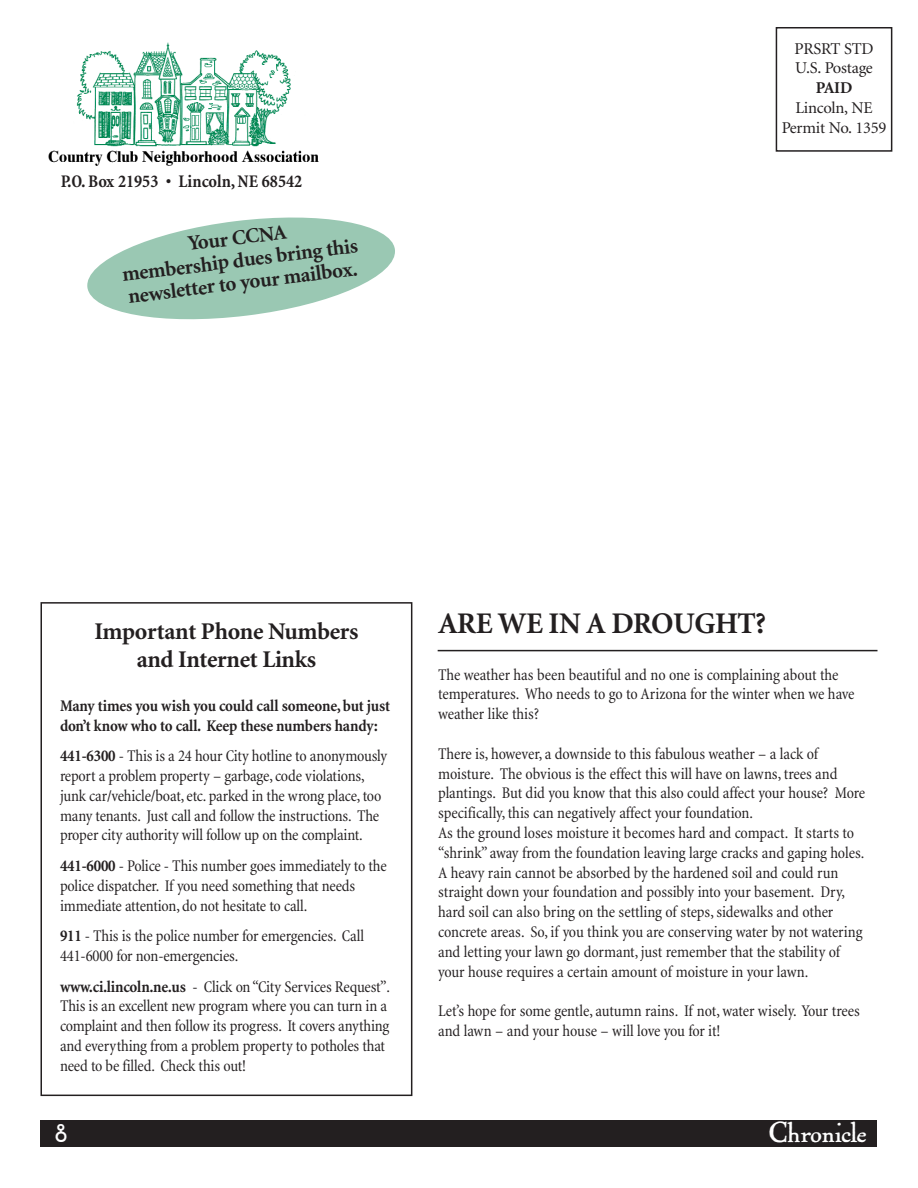
<style>
.page{position:relative;width:918px;height:1188px;background:#fff}
.page>*{position:absolute;margin:0;border:0;box-sizing:border-box;transform-origin:0 0}
.t1{font:700 30px "Minion";letter-spacing:-.015em;color:#231f20}
.t2{font:27px "Rosabel Antique";letter-spacing:-.01em;color:#fff}
.t3{font:27px "Willow Plain";color:#fff}
.t4{font:700 24px/28.8px "Minion";letter-spacing:-.015em;color:#231f20;text-align:center}
.t5{font:700 21px/22.5px "Minion";color:#231f20;text-align:center}
.t6{font:700 condensed 18px "Minion";color:#231f20}
.t7{font:condensed 16.5px/19.8px "Minion";letter-spacing:-.01em;color:#231f20}
.t8{font:700 condensed 16.5px/19.8px "Minion";letter-spacing:-.01em;color:#231f20}
.t9{font:16.5px/19.8px "Minion";letter-spacing:-.015em;color:#231f20}
.t10{font:700 16.5px "Minion";color:#231f20}
.s1{font-weight:700}
</style>
<div class="page">
<div style="left:40px;top:1120px;width:838px;height:28px;background:#231f20"></div>
<img style="left:48px;top:150px;width:270px;height:16px">
<div style="left:776px;top:27px;width:116px;height:125px;border:2px solid #231f20"></div>
<svg style="left:87px;top:217px;width:308px;height:103px"></svg>
<div style="left:40px;top:602px;width:372px;height:494px;border:2px solid #231f20"></div>
<hr style="left:438px;top:650px;width:440px;height:1px;background:#231f20">
<svg style="left:76px;top:42px;width:215px;height:105px"></svg>
<p class="t6" style="left:61px;top:174px;width:243px">P.O. Box 21953 • Lincoln, NE 68542</p>
<p class="t5" style="left:118px;top:243px;width:239px;rotate:-7deg">Your CCNA<br>membership dues bring this newsletter to your mailbox.</p>
<p class="t9" style="left:795px;top:40px;width:81px">PRSRT STD<br>U.S. Postage</p>
<p class="t10" style="left:816px;top:82px;width:38px">PAID</p>
<p class="t9" style="left:782px;top:99px;width:106px;text-align:center">Lincoln, NE<br>Permit No. 1359</p>
<h3 class="t4" style="left:95px;top:619px;width:265px">Important Phone Numbers and Internet Links</h3>
<p class="t8" style="left:60px;top:697px;width:332px">Many times you wish you could call someone, but just don’t know who to call. Keep these numbers handy:</p>
<p class="t7" style="left:60px;top:747px;width:329px"><span class="s1">441-6300</span> - This is a 24 hour City hotline to anonymously report a problem property – garbage, code violations, junk car/vehicle/boat, etc. parked in the wrong place, too many tenants. Just call and follow the instructions. The proper city authority will follow up on the complaint.</p>
<p class="t7" style="left:60px;top:857px;width:328px"><span class="s1">441-6000</span> - Police - This number goes immediately to the police dispatcher. If you need something that needs immediate attention, do not hesitate to call.</p>
<p class="t7" style="left:60px;top:927px;width:306px"><span class="s1">911</span> - This is the police number for emergencies. Call<br>441-6000 for non-emergencies.</p>
<p class="t7" style="left:60px;top:978px;width:332px"><span class="s1">www.ci.lincoln.ne.us</span> - Click on “City Services Request”.<br>This is an excellent new program where you can turn in a complaint and then follow its progress. It covers anything and everything from a problem property to potholes that need to be filled. Check this out!</p>
<h1 class="t1" style="left:438px;top:612px;width:329px">ARE WE IN A DROUGHT?</h1>
<p class="t7" style="left:438px;top:666px;width:418px">The weather has been beautiful and no one is complaining about the temperatures. Who needs to go to Arizona for the winter when we have weather like this?</p>
<p class="t7" style="left:438px;top:745px;width:429px">There is, however, a downside to this fabulous weather – a lack of moisture. The obvious is the effect this will have on lawns, trees and plantings. But did you know that this also could affect your house? More specifically, this can negatively affect your foundation.<br>As the ground loses moisture it becomes hard and compact. It starts to “shrink” away from the foundation leaving large cracks and gaping holes.<br>A heavy rain cannot be absorbed by the hardened soil and could run straight down your foundation and possibly into your basement. Dry, hard soil can also bring on the settling of steps, sidewalks and other concrete areas. So, if you think you are conserving water by not watering and letting your lawn go dormant, just remember that the stability of your house requires a certain amount of moisture in your lawn.</p>
<p class="t7" style="left:438px;top:1002px;width:423px">Let’s hope for some gentle, autumn rains. If not, water wisely. Your trees and lawn – and your house – will love you for it!</p>
<h2 class="t3" style="left:55px;top:1117px;width:14px">8</h2>
<h2 class="t2" style="left:769px;top:1122px;width:98px">Chronicle</h2>
</div>
